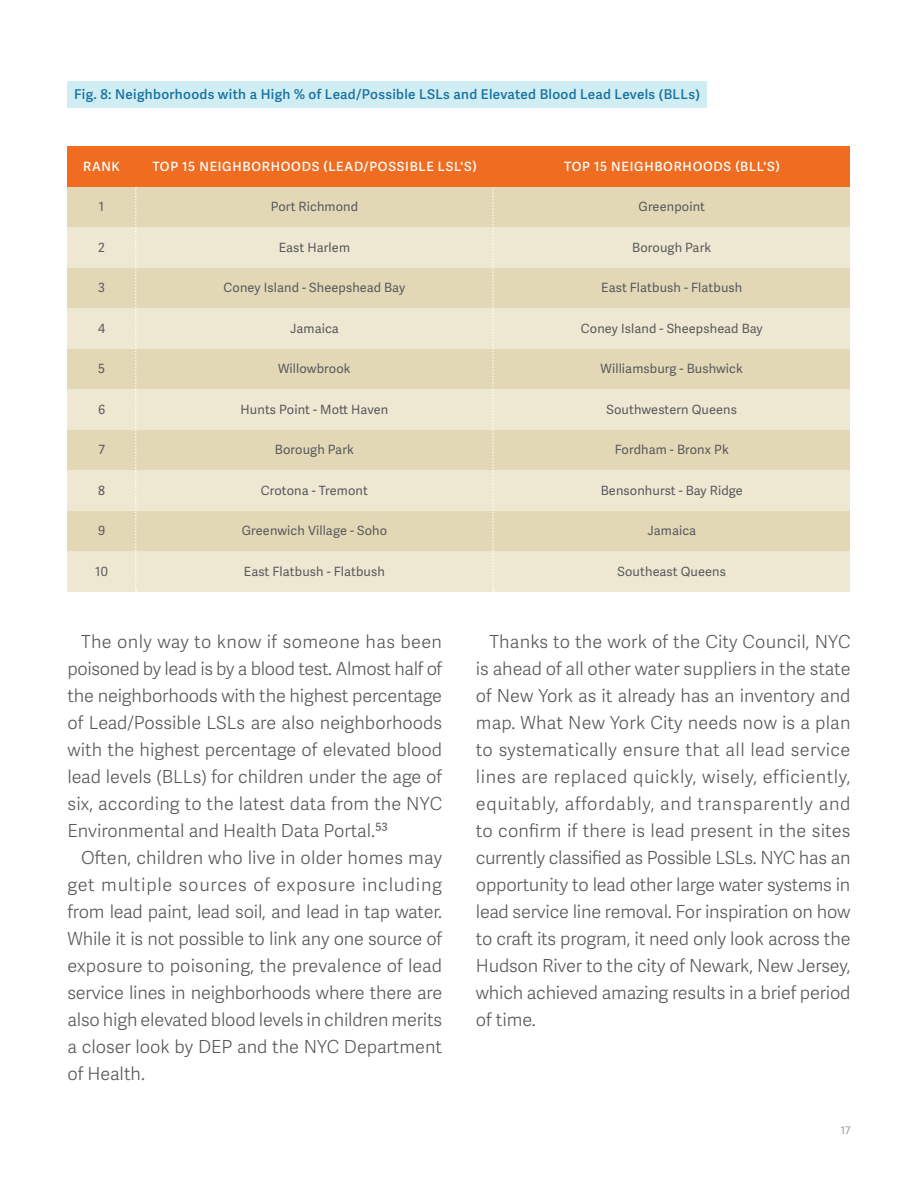
<style>
.page{position:relative;width:918px;height:1188px;background:#fff}
.page>*{position:absolute;margin:0;border:0;box-sizing:border-box;transform-origin:0 0}
.t1{font:300 18px/27px "Adelle Sans";letter-spacing:-.005em;color:#58595b;text-align:justify}
.t2{font:600 13.5px "Adelle Sans";letter-spacing:.025em;color:#1772a1}
.t3{font:12.75px "Adelle Sans";letter-spacing:.01em;color:#58595b}
.t4{font:600 12.75px "Adelle Sans";letter-spacing:.06em;color:#fff}
.t5{font:10.5px "Adelle Sans";color:#939598}
</style>
<div class="page">
<div style="left:68px;top:81px;width:639px;height:27px;background:#d1edf4"></div>
<div style="left:68px;top:186px;width:782px;height:41px;background:#e3d8b6"></div>
<div style="left:68px;top:348px;width:782px;height:41px;background:#e3d8b6"></div>
<div style="left:68px;top:510px;width:782px;height:41px;background:#e3d8b6"></div>
<div style="left:68px;top:267px;width:782px;height:41px;background:#e3d8b6"></div>
<div style="left:68px;top:429px;width:782px;height:41px;background:#e3d8b6"></div>
<div style="left:68px;top:227px;width:782px;height:40px;background:#eee8d3"></div>
<div style="left:68px;top:389px;width:782px;height:40px;background:#eee8d3"></div>
<div style="left:68px;top:551px;width:782px;height:40px;background:#eee8d3"></div>
<div style="left:68px;top:308px;width:782px;height:40px;background:#eee8d3"></div>
<div style="left:68px;top:470px;width:782px;height:40px;background:#eee8d3"></div>
<svg style="left:135px;top:186px;width:2px;height:405px"></svg>
<svg style="left:492px;top:186px;width:2px;height:405px"></svg>
<div style="left:68px;top:146px;width:782px;height:40px;background:#ef6c21"></div>
<p class="t2" style="left:74px;top:87px;width:627px">Fig. 8: Neighborhoods with a High % of Lead/Possible LSLs and Elevated Blood Lead Levels (BLLs)</p>
<p class="t4" style="left:83px;top:159px;width:38px">RANK</p>
<p class="t4" style="left:152px;top:159px;width:326px">TOP 15 NEIGHBORHOODS (LEAD/POSSIBLE LSL'S)</p>
<p class="t4" style="left:564px;top:159px;width:217px">TOP 15 NEIGHBORHOODS (BLL'S)</p>
<p class="t3" style="left:99px;top:199px;width:7px">1</p>
<p class="t3" style="left:98px;top:240px;width:8px">2</p>
<p class="t3" style="left:98px;top:280px;width:8px">3</p>
<p class="t3" style="left:98px;top:321px;width:9px">4</p>
<p class="t3" style="left:271px;top:199px;width:89px">Port Richmond</p>
<p class="t3" style="left:639px;top:199px;width:68px">Greenpoint</p>
<p class="t3" style="left:279px;top:240px;width:73px">East Harlem</p>
<p class="t3" style="left:632px;top:240px;width:80px">Borough Park</p>
<p class="t3" style="left:224px;top:280px;width:183px">Coney Island - Sheepshead Bay</p>
<p class="t3" style="left:601px;top:280px;width:143px">East Flatbush - Flatbush</p>
<p class="t3" style="left:290px;top:321px;width:50px">Jamaica</p>
<p class="t3" style="left:581px;top:321px;width:183px">Coney Island - Sheepshead Bay</p>
<p class="t3" style="left:98px;top:361px;width:8px">5</p>
<p class="t3" style="left:278px;top:361px;width:74px">Willowbrook</p>
<p class="t3" style="left:601px;top:361px;width:144px">Williamsburg - Bushwick</p>
<p class="t3" style="left:98px;top:402px;width:9px">6</p>
<p class="t3" style="left:241px;top:402px;width:149px">Hunts Point - Mott Haven</p>
<p class="t3" style="left:607px;top:402px;width:132px">Southwestern Queens</p>
<p class="t3" style="left:98px;top:442px;width:8px">7</p>
<p class="t3" style="left:275px;top:442px;width:80px">Borough Park</p>
<p class="t3" style="left:615px;top:442px;width:116px">Fordham - Bronx Pk</p>
<p class="t3" style="left:98px;top:483px;width:8px">8</p>
<p class="t3" style="left:261px;top:483px;width:108px">Crotona - Tremont</p>
<p class="t3" style="left:601px;top:483px;width:143px">Bensonhurst - Bay Ridge</p>
<p class="t3" style="left:98px;top:523px;width:9px">9</p>
<p class="t3" style="left:242px;top:523px;width:147px">Greenwich Village - Soho</p>
<p class="t3" style="left:647px;top:523px;width:50px">Jamaica</p>
<p class="t3" style="left:95px;top:564px;width:14px">10</p>
<p class="t3" style="left:244px;top:564px;width:143px">East Flatbush - Flatbush</p>
<p class="t3" style="left:618px;top:564px;width:110px">Southeast Queens</p>
<p class="t1" style="left:68px;top:629px;width:376px;text-indent:14px">The only way to know if someone has been poisoned by lead is by a blood test. Almost half of the neighborhoods with the highest percentage of Lead/Possible LSLs are also neighborhoods with the highest percentage of elevated blood lead levels (BLLs) for children under the age of six, according to the latest data from the NYC Environmental and Health Data Portal.⁵³</p>
<p class="t1" style="left:68px;top:845px;width:376px;text-indent:14px">Often, children who live in older homes may get multiple sources of exposure including from lead paint, lead soil, and lead in tap water.<br>While it is not possible to link any one source of exposure to poisoning, the prevalence of lead service lines in neighborhoods where there are also high elevated blood levels in children merits a closer look by DEP and the NYC Department of Health.</p>
<p class="t1" style="left:476px;top:629px;width:376px;text-indent:14px">Thanks to the work of the City Council, NYC is ahead of all other water suppliers in the state of New York as it already has an inventory and map. What New York City needs now is a plan to systematically ensure that all lead service lines are replaced quickly, wisely, efficiently, equitably, affordably, and transparently and to confirm if there is lead present in the sites currently classified as Possible LSLs. NYC has an opportunity to lead other large water systems in lead service line removal. For inspiration on how to craft its program, it need only look across the Hudson River to the city of Newark, New Jersey, which achieved amazing results in a brief period of time.</p>
<p class="t5" style="left:841px;top:1124px;width:11px">17</p>
</div>
